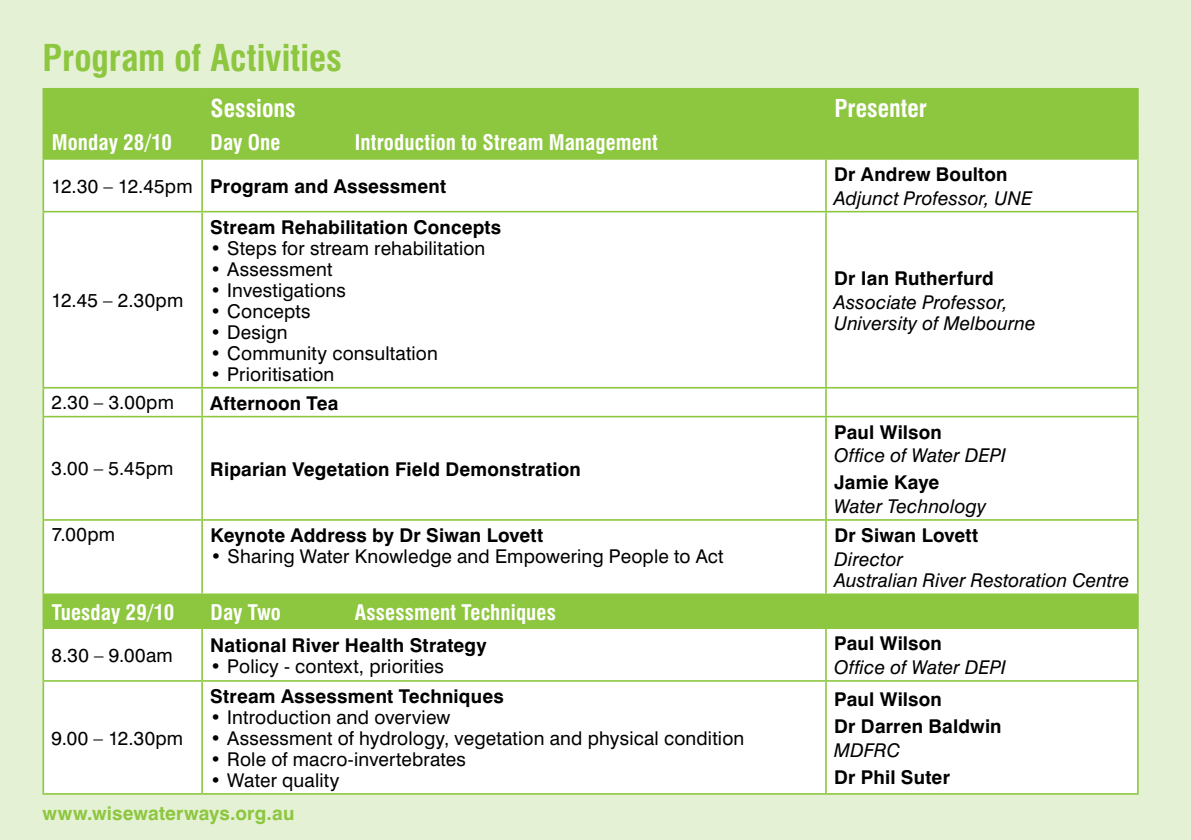
<style>
.page{position:relative;width:1191px;height:840px;background:#fff}
.page>*{position:absolute;margin:0;border:0;box-sizing:border-box;transform-origin:0 0}
.t1{font:700 condensed 36px "Swiss 721 BT";color:#8dc63f}
.t2{font:700 condensed 24px "Swiss 721 BT";color:#fff}
.t3{font:700 condensed 21px "Swiss 721 BT";letter-spacing:.005em;color:#fff}
.t4{font:19px "Swiss 721 BT";letter-spacing:.01em;color:#000}
.t5{font:700 19px/26.6px "Swiss 721 BT";letter-spacing:.01em;color:#000}
.t6{font:italic 19px/21px "Swiss 721 BT";letter-spacing:.005em;color:#000}
.t7{font:700 19px "Swiss 721 BT";letter-spacing:.01em;color:#8dc63f}
.s1{font-weight:400}
</style>
<div class="page">
<div style="left:0;top:0;width:1191px;height:839px;background:#e5f1d4"></div>
<div style="left:44px;top:89px;width:1093px;height:35px;background:#8dc63f"></div>
<div style="left:44px;top:126px;width:1093px;height:32px;background:#8dc63f"></div>
<div style="left:44px;top:160px;width:1093px;height:632px;background:#fff"></div>
<hr style="left:43px;top:88px;width:159px;height:1px;background:#8dc63f">
<hr style="left:43px;top:89px;width:1px;height:35px;background:#8dc63f">
<hr style="left:202px;top:88px;width:624px;height:1px;background:#8dc63f">
<hr style="left:201px;top:89px;width:2px;height:35px;background:#8dc63f">
<hr style="left:826px;top:88px;width:312px;height:1px;background:#8dc63f">
<hr style="left:825px;top:89px;width:1px;height:35px;background:#8dc63f">
<hr style="left:1137px;top:89px;width:1px;height:35px;background:#8dc63f">
<hr style="left:43px;top:124px;width:159px;height:2px;background:#8dc63f">
<hr style="left:43px;top:126px;width:1px;height:32px;background:#8dc63f">
<hr style="left:202px;top:124px;width:624px;height:2px;background:#8dc63f">
<hr style="left:201px;top:126px;width:2px;height:32px;background:#8dc63f">
<hr style="left:826px;top:124px;width:312px;height:2px;background:#8dc63f">
<hr style="left:825px;top:126px;width:1px;height:32px;background:#8dc63f">
<hr style="left:1137px;top:126px;width:1px;height:32px;background:#8dc63f">
<hr style="left:43px;top:158px;width:159px;height:2px;background:#8dc63f">
<hr style="left:43px;top:160px;width:1px;height:51px;background:#8dc63f">
<hr style="left:202px;top:158px;width:624px;height:2px;background:#8dc63f">
<hr style="left:201px;top:160px;width:2px;height:51px;background:#8dc63f">
<hr style="left:826px;top:158px;width:312px;height:2px;background:#8dc63f">
<hr style="left:825px;top:160px;width:1px;height:51px;background:#8dc63f">
<hr style="left:1137px;top:160px;width:1px;height:51px;background:#8dc63f">
<hr style="left:43px;top:211px;width:159px;height:1px;background:#8dc63f">
<hr style="left:43px;top:212px;width:1px;height:175px;background:#8dc63f">
<hr style="left:202px;top:211px;width:624px;height:1px;background:#8dc63f">
<hr style="left:201px;top:212px;width:2px;height:175px;background:#8dc63f">
<hr style="left:826px;top:211px;width:312px;height:1px;background:#8dc63f">
<hr style="left:825px;top:212px;width:1px;height:175px;background:#8dc63f">
<hr style="left:1137px;top:212px;width:1px;height:175px;background:#8dc63f">
<hr style="left:43px;top:387px;width:159px;height:1px;background:#8dc63f">
<svg style="left:43px;top:388px;width:1px;height:27px"></svg>
<hr style="left:202px;top:387px;width:624px;height:1px;background:#8dc63f">
<hr style="left:201px;top:388px;width:2px;height:27px;background:#8dc63f">
<hr style="left:826px;top:387px;width:312px;height:1px;background:#8dc63f">
<svg style="left:825px;top:388px;width:1px;height:27px"></svg>
<svg style="left:1137px;top:388px;width:1px;height:27px"></svg>
<hr style="left:43px;top:415px;width:159px;height:2px;background:#8dc63f">
<hr style="left:43px;top:417px;width:1px;height:102px;background:#8dc63f">
<hr style="left:202px;top:415px;width:624px;height:2px;background:#8dc63f">
<hr style="left:201px;top:417px;width:2px;height:102px;background:#8dc63f">
<hr style="left:826px;top:415px;width:312px;height:2px;background:#8dc63f">
<hr style="left:825px;top:417px;width:1px;height:102px;background:#8dc63f">
<hr style="left:1137px;top:417px;width:1px;height:102px;background:#8dc63f">
<hr style="left:43px;top:519px;width:159px;height:1px;background:#8dc63f">
<hr style="left:43px;top:520px;width:1px;height:73px;background:#8dc63f">
<hr style="left:202px;top:519px;width:624px;height:1px;background:#8dc63f">
<hr style="left:201px;top:520px;width:2px;height:73px;background:#8dc63f">
<hr style="left:826px;top:519px;width:312px;height:1px;background:#8dc63f">
<hr style="left:825px;top:520px;width:1px;height:73px;background:#8dc63f">
<hr style="left:1137px;top:520px;width:1px;height:73px;background:#8dc63f">
<hr style="left:43px;top:593px;width:159px;height:1px;background:#8dc63f">
<hr style="left:43px;top:594px;width:1px;height:33px;background:#8dc63f">
<hr style="left:202px;top:593px;width:624px;height:1px;background:#8dc63f">
<hr style="left:201px;top:594px;width:2px;height:33px;background:#8dc63f">
<hr style="left:826px;top:593px;width:312px;height:1px;background:#8dc63f">
<hr style="left:825px;top:594px;width:1px;height:33px;background:#8dc63f">
<hr style="left:1137px;top:594px;width:1px;height:33px;background:#8dc63f">
<hr style="left:43px;top:627px;width:159px;height:1px;background:#8dc63f">
<hr style="left:43px;top:628px;width:1px;height:51px;background:#8dc63f">
<hr style="left:202px;top:627px;width:624px;height:1px;background:#8dc63f">
<hr style="left:201px;top:628px;width:2px;height:51px;background:#8dc63f">
<hr style="left:826px;top:627px;width:312px;height:1px;background:#8dc63f">
<hr style="left:825px;top:628px;width:1px;height:51px;background:#8dc63f">
<hr style="left:1137px;top:628px;width:1px;height:51px;background:#8dc63f">
<hr style="left:43px;top:679px;width:159px;height:2px;background:#8dc63f">
<hr style="left:43px;top:681px;width:1px;height:111px;background:#8dc63f">
<hr style="left:202px;top:679px;width:624px;height:2px;background:#8dc63f">
<hr style="left:201px;top:681px;width:2px;height:111px;background:#8dc63f">
<hr style="left:826px;top:679px;width:312px;height:2px;background:#8dc63f">
<hr style="left:825px;top:681px;width:1px;height:111px;background:#8dc63f">
<hr style="left:1137px;top:681px;width:1px;height:111px;background:#8dc63f">
<hr style="left:43px;top:792px;width:159px;height:2px;background:#8dc63f">
<hr style="left:202px;top:792px;width:624px;height:2px;background:#8dc63f">
<hr style="left:826px;top:792px;width:312px;height:2px;background:#8dc63f">
<h1 class="t1" style="left:43px;top:37px;width:301px">Program of Activities</h1>
<p class="t2" style="left:211px;top:93px;width:86px">Sessions</p>
<p class="t2" style="left:834px;top:93px;width:94px">Presenter</p>
<p class="t3" style="left:52px;top:130px;width:121px">Monday 28/10</p>
<p class="t3" style="left:211px;top:130px;width:71px">Day One</p>
<p class="t3" style="left:355px;top:130px;width:305px">Introduction to Stream Management</p>
<p class="t5" style="left:51px;top:172px;width:396px"><span class="s1">12.30 – 12.45pm</span> Program and Assessment</p>
<p class="t4" style="left:51px;top:288px;width:133px">12.45 – 2.30pm</p>
<p class="t5" style="left:210px;top:213px;width:292px">Stream Rehabilitation Concepts</p>
<p class="t4" style="left:210px;top:236px;width:277px">• Steps for stream rehabilitation</p>
<p class="t4" style="left:210px;top:257px;width:124px">• Assessment</p>
<p class="t4" style="left:210px;top:278px;width:137px">• Investigations</p>
<p class="t4" style="left:210px;top:299px;width:102px">• Concepts</p>
<p class="t4" style="left:210px;top:320px;width:79px">• Design</p>
<p class="t4" style="left:210px;top:341px;width:229px">• Community consultation</p>
<p class="t4" style="left:210px;top:362px;width:126px">• Prioritisation</p>
<p class="t4" style="left:51px;top:391px;width:124px">2.30 – 3.00pm</p>
<p class="t5" style="left:210px;top:389px;width:130px">Afternoon Tea</p>
<p class="t4" style="left:51px;top:457px;width:123px">3.00 – 5.45pm</p>
<p class="t5" style="left:210px;top:455px;width:372px">Riparian Vegetation Field Demonstration</p>
<p class="t4" style="left:52px;top:523px;width:65px">7.00pm</p>
<p class="t5" style="left:211px;top:521px;width:334px">Keynote Address by Dr Siwan Lovett</p>
<p class="t4" style="left:211px;top:544px;width:514px">• Sharing Water Knowledge and Empowering People to Act</p>
<p class="t3" style="left:52px;top:599px;width:124px">Tuesday 29/10</p>
<p class="t3" style="left:211px;top:599px;width:72px">Day Two</p>
<p class="t3" style="left:355px;top:599px;width:203px">Assessment Techniques</p>
<p class="t4" style="left:51px;top:643px;width:123px">8.30 – 9.00am</p>
<p class="t5" style="left:210px;top:631px;width:278px">National River Health Strategy</p>
<p class="t4" style="left:210px;top:654px;width:235px">• Policy - context, priorities</p>
<p class="t4" style="left:51px;top:726px;width:133px">9.00 – 12.30pm</p>
<p class="t5" style="left:210px;top:682px;width:295px">Stream Assessment Techniques</p>
<p class="t4" style="left:210px;top:705px;width:241px">• Introduction and overview</p>
<p class="t4" style="left:210px;top:726px;width:535px">• Assessment of hydrology, vegetation and physical condition</p>
<p class="t4" style="left:210px;top:747px;width:257px">• Role of macro-invertebrates</p>
<p class="t4" style="left:210px;top:768px;width:131px">• Water quality</p>
<p class="t7" style="left:43px;top:800px;width:253px">www.wisewaterways.org.au</p>
<p class="t5" style="left:834px;top:161px;width:175px">Dr Andrew Boulton</p>
<p class="t6" style="left:834px;top:187px;width:200px">Adjunct Professor, UNE</p>
<p class="t5" style="left:834px;top:264px;width:161px">Dr Ian Rutherfurd</p>
<p class="t6" style="left:834px;top:291px;width:203px">Associate Professor,<br>University of Melbourne</p>
<p class="t5" style="left:834px;top:418px;width:109px">Paul Wilson</p>
<p class="t6" style="left:834px;top:445px;width:173px">Office of Water DEPI</p>
<p class="t5" style="left:834px;top:468px;width:107px">Jamie Kaye</p>
<p class="t6" style="left:834px;top:495px;width:153px">Water Technology</p>
<p class="t5" style="left:834px;top:521px;width:145px">Dr Siwan Lovett</p>
<p class="t6" style="left:834px;top:548px;width:296px">Director<br>Australian River Restoration Centre</p>
<p class="t5" style="left:834px;top:629px;width:109px">Paul Wilson</p>
<p class="t6" style="left:834px;top:656px;width:173px">Office of Water DEPI</p>
<p class="t5" style="left:834px;top:685px;width:169px">Paul Wilson<br>Dr Darren Baldwin</p>
<p class="t6" style="left:834px;top:739px;width:68px">MDFRC</p>
<p class="t5" style="left:834px;top:763px;width:117px">Dr Phil Suter</p>
</div>
